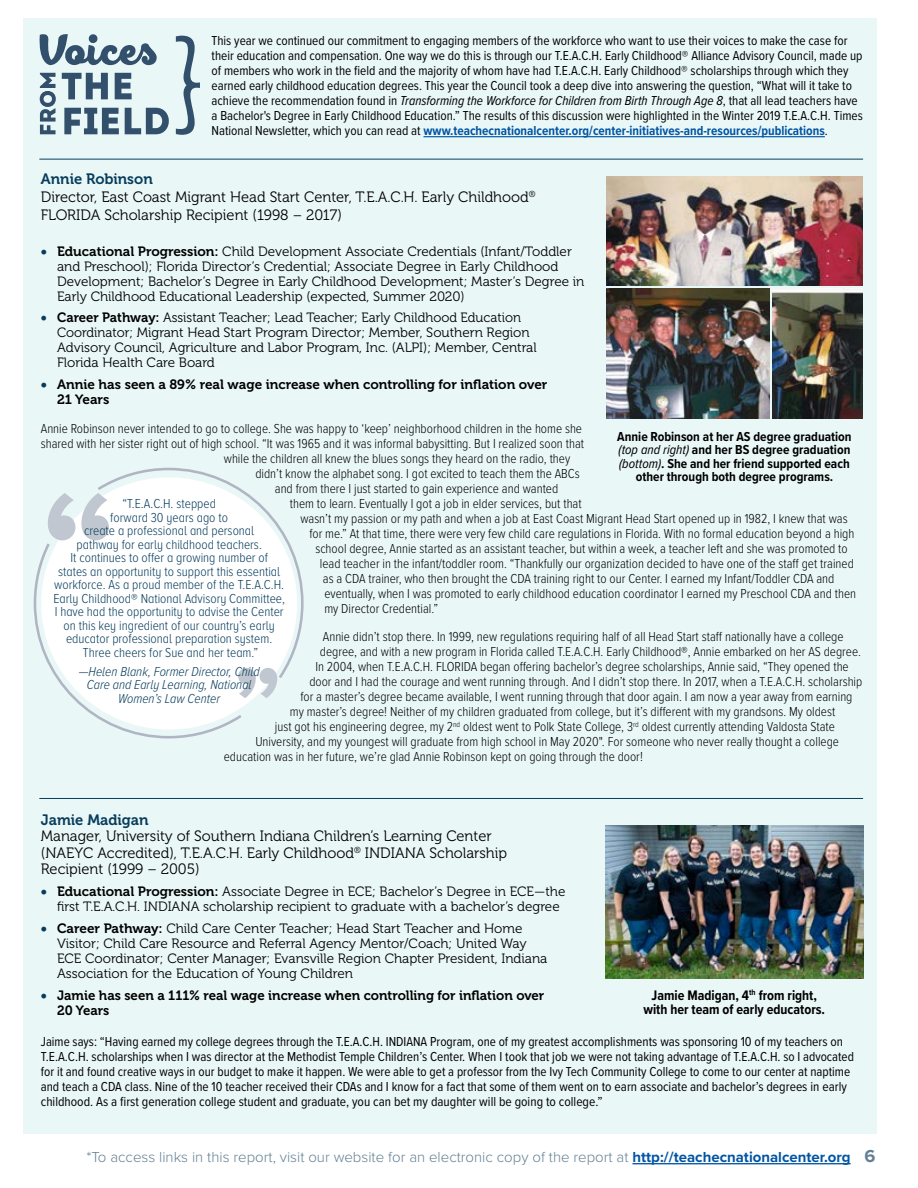
<style>
.page{position:relative;width:918px;height:1188px;background:#fff}
.page>*{position:absolute;margin:0;border:0;box-sizing:border-box;transform-origin:0 0}
.t1{font:15px/16.5px "Museo 300";color:#000}
.t2{font:300 15px "Proxima Nova";color:#648094}
.t3{font:15px "Museo 700";color:#073d5c}
.t4{font:700 14.25px/14.2px "Proxima Nova Cond";color:#000;text-align:center}
.t5{font:300 13.5px "Proxima Nova Cond";color:#000}
.t6{font:13.5px/15px "Proxima Nova Cond";color:#000}
.t7{font:13.5px/15px "Museo 300";color:#000}
.t8{font:300 13.5px/13.5px "Proxima Nova Cond";color:#073d5c;text-align:center}
.t9{font:13.5px/15px "Museo 700";color:#000}
.t10{font:700 13.5px/13.5px "Proxima Nova Cond";color:#000;text-align:center}
.t11{font:italic 300 13.5px/13.5px "Proxima Nova Cond";color:#073d5c;text-align:center}
.s1{font-style:italic}
.s2{font-weight:700;color:#0054a4}
.s3{color:#073d5c}
.s4{font-family:"Museo 700"}
.s5{font-weight:400;font-style:italic}
.s6{font-weight:700;font-size:18px}
</style>
<div class="page">
<hr style="left:632px;top:1163px;width:219px;height:1px;background:#0054a4">
<div style="left:23px;top:19px;width:853px;height:1115px;background:#eaf7f7"></div>
<svg style="left:39px;top:34px;width:161px;height:101px"></svg>
<hr style="left:423px;top:136px;width:402px;height:1px;background:#0054a4">
<img style="left:606px;top:176px;width:257px;height:109px">
<img style="left:772px;top:288px;width:91px;height:130px">
<img style="left:606px;top:288px;width:163px;height:130px">
<img style="left:605px;top:825px;width:258px;height:154px">
<hr style="left:39px;top:159px;width:824px;height:1px;background:#073d5c">
<hr style="left:39px;top:798px;width:824px;height:1px;background:#073d5c">
<svg style="left:98px;top:467px;width:206px;height:213px"></svg>
<svg style="left:33px;top:493px;width:244px;height:246px"></svg>
<p class="t6" style="left:212px;top:32px;width:653px">This year we continued our commitment to engaging members of the workforce who want to use their voices to make the case for their education and compensation. One way we do this is through our T.E.A.C.H. Early Childhood® Alliance Advisory Council, made up of members who work in the field and the majority of whom have had T.E.A.C.H. Early Childhood® scholarships through which they earned early childhood education degrees. This year the Council took a deep dive into answering the question, “What will it take to achieve the recommendation found in <span class="s1">Transforming the Workforce for Children from Birth Through Age 8</span>, that all lead teachers have a Bachelor's Degree in Early Childhood Education.” The results of this discussion were highlighted in the Winter 2019 T.E.A.C.H. Times National Newsletter, which you can read at <span class="s2">www.teachecnationalcenter.org/center-initiatives-and-resources/publications</span>.</p>
<p class="t3" style="left:41px;top:171px;width:113px">Annie Robinson</p>
<p class="t1" style="left:41px;top:189px;width:496px;line-height:18px">Director, East Coast Migrant Head Start Center, T.E.A.C.H. Early Childhood<sup>®<br></sup>FLORIDA Scholarship Recipient (1998 – 2017)</p>
<p class="t7" style="left:57px;top:244px;width:529px;text-indent:-16px"><span class="s3">•</span> <span class="s4">Educational Progression:</span> Child Development Associate Credentials (Infant/Toddler and Preschool); Florida Director’s Credential; Associate Degree in Early Childhood Development; Bachelor’s Degree in Early Childhood Development; Master’s Degree in Early Childhood Educational Leadership (expected, Summer 2020)</p>
<p class="t7" style="left:57px;top:311px;width:481px;text-indent:-16px"><span class="s3">•</span> <span class="s4">Career Pathway:</span> Assistant Teacher; Lead Teacher; Early Childhood Education Coordinator; Migrant Head Start Program Director; Member, Southern Region Advisory Council, Agriculture and Labor Program, Inc. (ALPI); Member, Central Florida Health Care Board</p>
<p class="t9" style="left:57px;top:377px;width:492px;text-indent:-16px"><span class="s3">•</span> Annie has seen a 89% real wage increase when controlling for inflation over<br>21 Years</p>
<p class="t5" style="left:41px;top:418px;width:543px">Annie Robinson never intended to go to college. She was happy to ‘keep’ neighborhood children in the home she</p>
<p class="t5" style="left:41px;top:433px;width:545px">shared with her sister right out of high school. “It was 1965 and it was informal babysitting. But I realized soon that</p>
<p class="t5" style="left:224px;top:448px;width:348px">while the children all knew the blues songs they heard on the radio, they</p>
<p class="t5" style="left:255px;top:463px;width:326px">didn’t know the alphabet song. I got excited to teach them the ABCs</p>
<p class="t5" style="left:275px;top:478px;width:285px">and from there I just started to gain experience and wanted</p>
<p class="t5" style="left:290px;top:493px;width:293px">them to learn. Eventually I got a job in elder services, but that</p>
<p class="t5" style="left:300px;top:508px;width:549px">wasn’t my passion or my path and when a job at East Coast Migrant Head Start opened up in 1982, I knew that was</p>
<p class="t5" style="left:309px;top:523px;width:547px">for me.” At that time, there were very few child care regulations in Florida. With no formal education beyond a high</p>
<p class="t5" style="left:315px;top:538px;width:534px">school degree, Annie started as an assistant teacher, but within a week, a teacher left and she was promoted to</p>
<p class="t5" style="left:320px;top:553px;width:536px">lead teacher in the infant/toddler room. “Thankfully our organization decided to have one of the staff get trained</p>
<p class="t5" style="left:323px;top:568px;width:513px">as a CDA trainer, who then brought the CDA training right to our Center. I earned my Infant/Toddler CDA and</p>
<p class="t5" style="left:324px;top:583px;width:533px">eventually, when I was promoted to early childhood education coordinator I earned my Preschool CDA and then</p>
<p class="t5" style="left:324px;top:598px;width:115px">my Director Credential.”</p>
<p class="t5" style="left:323px;top:627px;width:522px">Annie didn’t stop there. In 1999, new regulations requiring half of all Head Start staff nationally have a college</p>
<p class="t5" style="left:320px;top:642px;width:543px">degree, and with a new program in Florida called T.E.A.C.H. Early Childhood®, Annie embarked on her AS degree.</p>
<p class="t5" style="left:315px;top:657px;width:535px">In 2004, when T.E.A.C.H. FLORIDA began offering bachelor’s degree scholarships, Annie said, “They opened the</p>
<p class="t5" style="left:309px;top:672px;width:555px">door and I had the courage and went running through. And I didn’t stop there. In 2017, when a T.E.A.C.H. scholarship</p>
<p class="t5" style="left:300px;top:687px;width:554px">for a master’s degree became available, I went running through that door again. I am now a year away from earning</p>
<p class="t5" style="left:290px;top:702px;width:547px">my master’s degree! Neither of my children graduated from college, but it’s different with my grandsons. My oldest</p>
<p class="t5" style="left:275px;top:717px;width:562px">just got his engineering degree, my 2<sup>nd</sup> oldest went to Polk State College, 3<sup>rd</sup> oldest currently attending Valdosta State</p>
<p class="t5" style="left:255px;top:732px;width:585px">University, and my youngest will graduate from high school in May 2020". For someone who never really thought a college</p>
<p class="t5" style="left:224px;top:747px;width:421px">education was in her future, we’re glad Annie Robinson kept on going through the door!</p>
<p class="t10" style="left:617px;top:429px;width:236px">Annie Robinson at her AS degree graduation <span class="s5">(top and right)</span> and her BS degree graduation <span class="s5">(bottom)</span>. She and her friend supported each other through both degree programs.</p>
<p class="t8" style="left:54px;top:496px;width:233px">“T.E.A.C.H. stepped<br>forward 30 years ago to<br>create a professional and personal<br>pathway for early childhood teachers.<br>It continues to offer a growing number of<br>states an opportunity to support this essential workforce. As a proud member of the T.E.A.C.H.<br>Early Childhood® National Advisory Committee, I have had the opportunity to advise the Center on this key ingredient of our country’s early educator professional preparation system.<br>Three cheers for Sue and her team.”</p>
<p class="t11" style="left:79px;top:664px;width:182px">—Helen Blank, Former Director, Child<br>Care and Early Learning, National<br>Women’s Law Center</p>
<p class="t3" style="left:41px;top:811px;width:109px">Jamie Madigan</p>
<p class="t1" style="left:41px;top:828px;width:468px">Manager, University of Southern Indiana Children’s Learning Center (NAEYC Accredited), T.E.A.C.H. Early Childhood<sup>®</sup> INDIANA Scholarship<br>Recipient (1999 – 2005)</p>
<p class="t7" style="left:57px;top:884px;width:510px;text-indent:-16px"><span class="s3">•</span> <span class="s4">Educational Progression:</span> Associate Degree in ECE; Bachelor’s Degree in ECE—the first T.E.A.C.H. INDIANA scholarship recipient to graduate with a bachelor’s degree</p>
<p class="t7" style="left:57px;top:921px;width:492px;text-indent:-16px"><span class="s3">•</span> <span class="s4">Career Pathway:</span> Child Care Center Teacher; Head Start Teacher and Home Visitor; Child Care Resource and Referral Agency Mentor/Coach; United Way ECE Coordinator; Center Manager; Evansville Region Chapter President, Indiana Association for the Education of Young Children</p>
<p class="t9" style="left:57px;top:988px;width:489px;text-indent:-16px"><span class="s3">•</span> Jamie has seen a 111% real wage increase when controlling for inflation over<br>20 Years</p>
<p class="t6" style="left:41px;top:1033px;width:815px">Jaime says: “Having earned my college degrees through the T.E.A.C.H. INDIANA Program, one of my greatest accomplishments was sponsoring 10 of my teachers on T.E.A.C.H. scholarships when I was director at the Methodist Temple Children’s Center. When I took that job we were not taking advantage of T.E.A.C.H. so I advocated for it and found creative ways in our budget to make it happen. We were able to get a professor from the Ivy Tech Community College to come to our center at naptime and teach a CDA class. Nine of the 10 teacher received their CDAs and I know for a fact that some of them went on to earn associate and bachelor’s degrees in early childhood. As a first generation college student and graduate, you can bet my daughter will be going to college.”</p>
<p class="t4" style="left:643px;top:987px;width:183px">Jamie Madigan, 4<sup>th</sup> from right, with her team of early educators.</p>
<p class="t2" style="left:86px;top:1145px;width:791px">*To access links in this report, visit our website for an electronic copy of the report at <span class="s2">http://teachecnationalcenter.org</span> <span class="s6">6</span></p>
</div>
